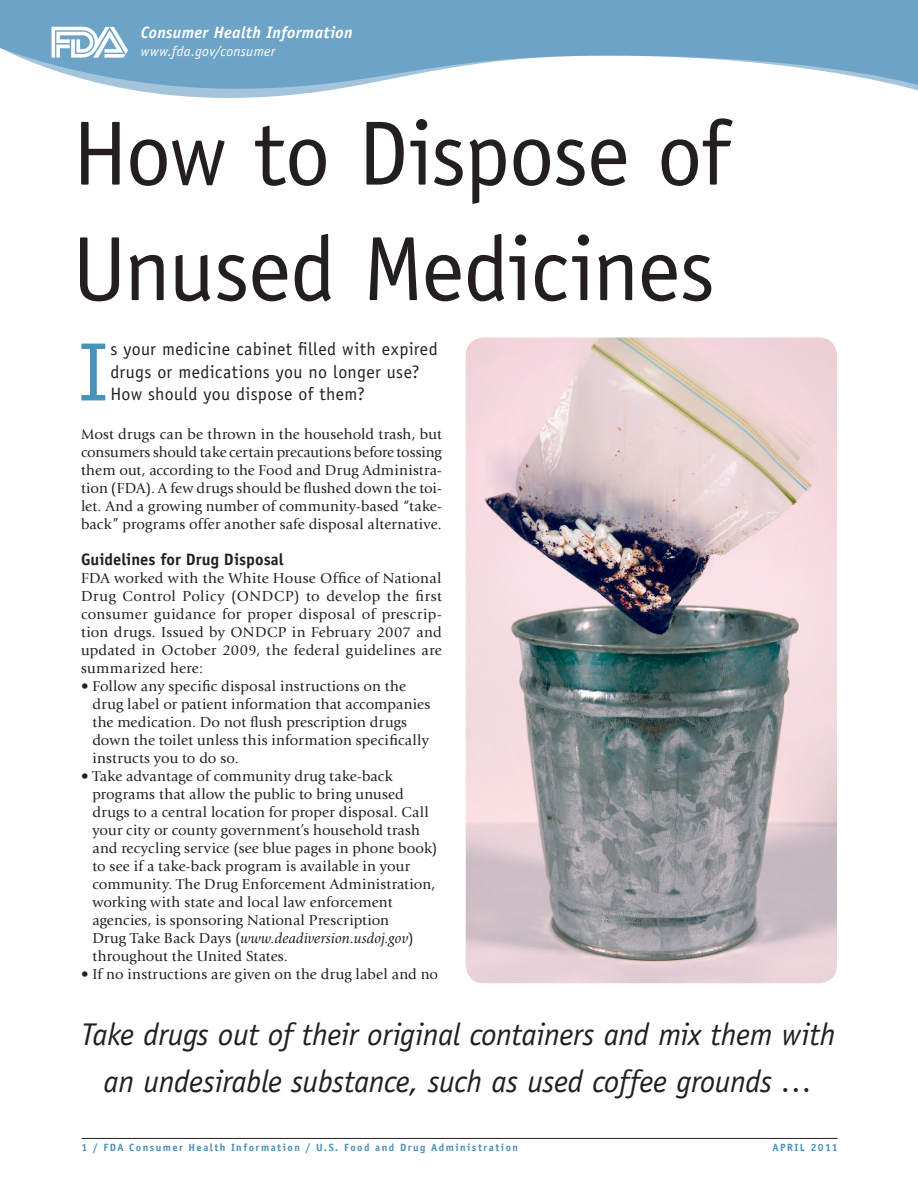
<style>
.page{position:relative;width:918px;height:1188px;background:#fff}
.page>*{position:absolute;margin:0;border:0;box-sizing:border-box;transform-origin:0 0}
.Main_Titles{font:91.5px "Officina Sans Std";letter-spacing:-.02em;color:#231f20}
.Intro-graph{font:83.1px "Officina Sans Std";color:#4791ba}
.Pull_Quotes_Call-out{font:italic 31.5px/46.5px "Officina Sans Std";letter-spacing:-.01em;color:#231f20;text-align:center}
.Intro-graph-2{font:18px/22.5px "Officina Sans Std";letter-spacing:.015em;color:#231f20}
.t1{font:italic 700 16.5px "Officina Sans Std";letter-spacing:.015em;color:#fff}
.Sub-Heads{font:700 16.5px "Officina Sans Std";letter-spacing:.005em;color:#231f20}
.Body_Text{font:15px/18px "Giovanni Std";letter-spacing:.01em;color:#231f20;text-align:justify}
.t2{font:italic 14.25px "Officina Sans Std";letter-spacing:.025em;color:#fff}
.t3{font:700 10.5px "Officina Sans Std";letter-spacing:.14em;color:#4791ba}
.s1{font-style:italic}
</style>
<div class="page">
<svg style="left:128px;top:89px;width:790px;height:9px"></svg>
<svg style="left:0;top:0;width:918px;height:89px;fill:#6da3c6"></svg>
<hr style="left:82px;top:1138px;width:756px;height:1px;background:#231f20">
<svg style="left:51px;top:27px;width:76px;height:31px"></svg>
<img style="left:466px;top:338px;width:371px;height:645px">
<p class="t1" style="left:141px;top:22px;width:213px">Consumer Health Information</p>
<p class="t2" style="left:141px;top:43px;width:136px">www.fda.gov/consumer</p>
<p class="Main_Titles" style="left:72px;top:100px;width:658px">How to Dispose of</p>
<p class="Main_Titles" style="left:72px;top:216px;width:644px">Unused Medicines</p>
<p class="Intro-graph" style="left:78px;top:324px;width:32px">I</p>
<p class="Intro-graph-2" style="left:110px;top:338px;width:329px">s your medicine cabinet filled with expired drugs or medications you no longer use?<br>How should you dispose of them?</p>
<p class="Body_Text" style="left:81px;top:425px;width:362px">Most drugs can be thrown in the household trash, but consumers should take certain precautions before tossing them out, according to the Food and Drug Administra&shy;tion (FDA). A few drugs should be flushed down the toi&shy;let. And a growing number of community-based “take&shy;back” programs offer another safe disposal alternative.</p>
<p class="Sub-Heads" style="left:81px;top:549px;width:204px">Guidelines for Drug Disposal</p>
<p class="Body_Text" style="left:81px;top:569px;width:362px">FDA worked with the White House Office of National Drug Control Policy (ONDCP) to develop the first consumer guidance for proper disposal of prescrip&shy;tion drugs. Issued by ONDCP in February 2007 and updated in October 2009, the federal guidelines are summarized here:</p>
<p class="Body_Text" style="left:92px;top:677px;width:340px;text-align:left;text-indent:-11px">• Follow any specific disposal instructions on the drug label or patient information that accompanies the medication. Do not flush prescription drugs down the toilet unless this information specifically instructs you to do so.</p>
<p class="Body_Text" style="left:92px;top:767px;width:346px;text-align:left;text-indent:-11px">• Take advantage of community drug take-back programs that allow the public to bring unused drugs to a central location for proper disposal. Call your city or county government’s household trash and recycling service (see blue pages in phone book) to see if a take-back program is available in your community. The Drug Enforcement Administration, working with state and local law enforcement agencies, is sponsoring National Prescription<br>Drug Take Back Days (<span class="s1">www.deadiversion.usdoj.gov</span>) throughout the United States.</p>
<p class="Body_Text" style="left:81px;top:965px;width:359px">• If no instructions are given on the drug label and no</p>
<p class="Pull_Quotes_Call-out" style="left:81px;top:1011px;width:756px">Take drugs out of their original containers and mix them with an undesirable substance, such as used coffee grounds …</p>
<p class="t3" style="left:82px;top:1141px;width:438px">1 / FDA Consumer Health Information / U.S. Food and Drug Administration</p>
<p class="t3" style="left:773px;top:1141px;width:67px">APRIL 2011</p>
</div>
